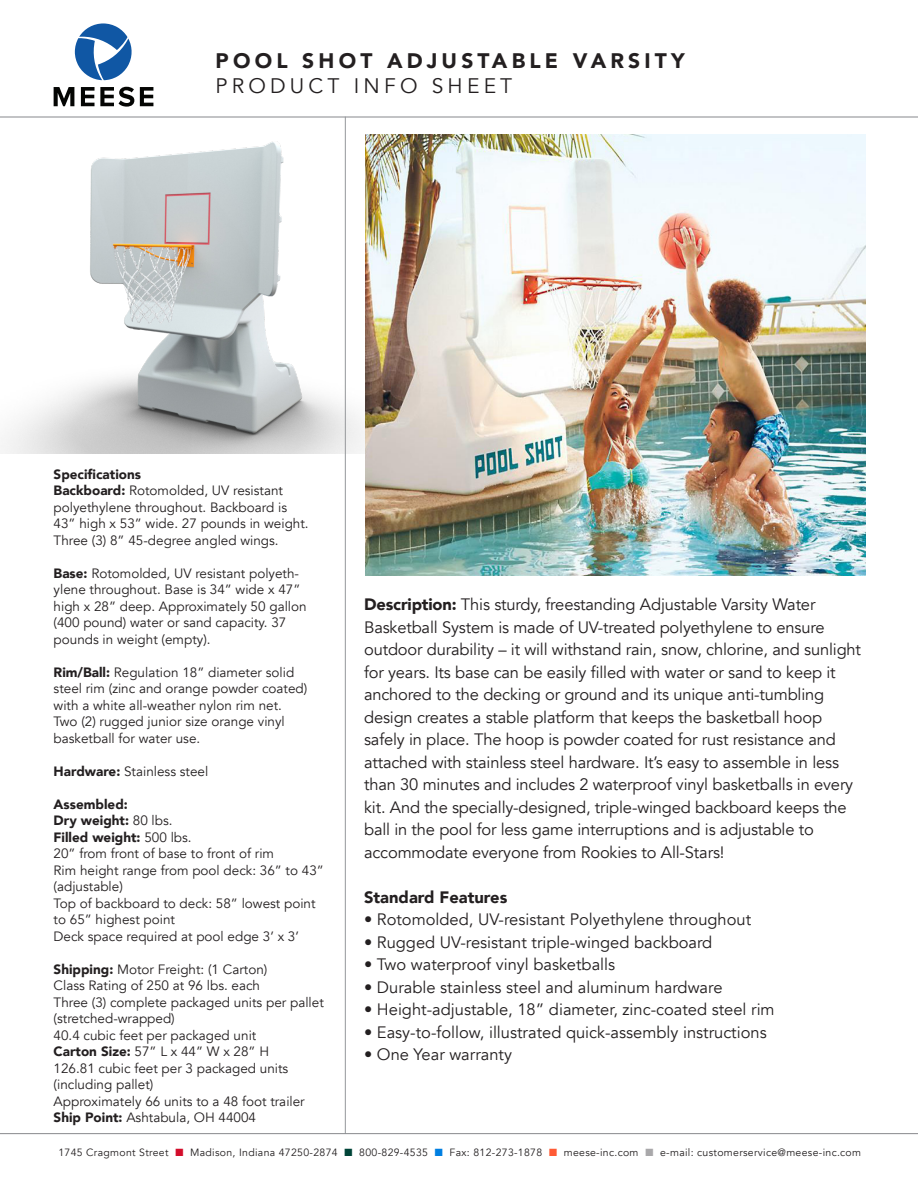
<style>
.page{position:relative;width:918px;height:1188px;background:#fff}
.page>*{position:absolute;margin:0;border:0;box-sizing:border-box;transform-origin:0 0}
.t1{font:900 21px "Avenir";letter-spacing:.2em;color:#231f20}
.t2{font:21px "Avenir";letter-spacing:.2em;color:#231f20}
.t3{font:16.5px/22.5px "Avenir";letter-spacing:-.01em;color:#231f20}
.t4{font:900 16.5px "Avenir";color:#231f20}
.t5{font:13.5px/16.5px "Avenir";color:#231f20}
.t6{font:900 13.5px "Avenir";color:#231f20}
.t7{font:10.5px "Avenir";letter-spacing:.03em;color:#231f20}
.s1{font-weight:900}
.s2{font-weight:400}
.s3{color:#d30d2b}
.s4{color:#004438}
.s5{color:#007fe1}
.s6{color:#ff5b35}
.s7{color:#a9a8aa}
</style>
<div class="page">
<img style="left:1px;top:135px;width:365px;height:319px">
<hr style="left:0;top:117px;width:918px;height:1px;background:#87898c">
<hr style="left:345px;top:117px;width:1px;height:1017px;background:#95979a">
<hr style="left:0;top:1133px;width:918px;height:1px;background:#87898c">
<img style="left:366px;top:135px;width:499px;height:441px">
<svg style="left:54px;top:87px;width:20px;height:19px"></svg>
<svg style="left:81px;top:87px;width:53px;height:20px"></svg>
<svg style="left:140px;top:87px;width:13px;height:19px"></svg>
<svg style="left:75px;top:23px;width:57px;height:57px"></svg>
<p class="t1" style="left:216px;top:43px;width:471px">POOL SHOT ADJUSTABLE VARSITY</p>
<p class="t2" style="left:216px;top:74px;width:298px">PRODUCT INFO SHEET</p>
<p class="t6" style="left:54px;top:463px;width:89px">Specifications</p>
<p class="t5" style="left:54px;top:483px;width:231px"><span class="s1">Backboard:</span> Rotomolded, UV resistant</p>
<p class="t5" style="left:54px;top:499px;width:235px">polyethylene throughout. Backboard is</p>
<p class="t5" style="left:54px;top:516px;width:257px">43” high x 53” wide. 27 pounds in weight.</p>
<p class="t5" style="left:54px;top:532px;width:227px">Three (3) 8” 45-degree angled wings.</p>
<p class="t5" style="left:54px;top:565px;width:255px"><span class="s1">Base:</span> Rotomolded, UV resistant polyeth&shy;ylene throughout. Base is 34” wide x 47” high x 28” deep. Approximately 50 gallon</p>
<p class="t5" style="left:54px;top:615px;width:234px">(400 pound) water or sand capacity. 37 pounds in weight (empty).</p>
<p class="t5" style="left:54px;top:664px;width:255px"><span class="s1">Rim/Ball:</span> Regulation 18” diameter solid steel rim (zinc and orange powder coated) with a white all-weather nylon rim net.</p>
<p class="t5" style="left:54px;top:714px;width:233px">Two (2) rugged junior size orange vinyl</p>
<p class="t5" style="left:54px;top:730px;width:148px">basketball for water use.</p>
<p class="t5" style="left:54px;top:763px;width:156px"><span class="s1">Hardware:</span> Stainless steel</p>
<p class="t6" style="left:54px;top:793px;width:76px">Assembled:</p>
<p class="t6" style="left:54px;top:809px;width:121px">Dry weight: <span class="s2">80 lbs.</span></p>
<p class="t6" style="left:54px;top:826px;width:140px">Filled weight: <span class="s2">500 lbs.</span></p>
<p class="t5" style="left:54px;top:846px;width:222px">20” from front of base to front of rim</p>
<p class="t5" style="left:54px;top:862px;width:272px">Rim height range from pool deck: 36” to 43” (adjustable)</p>
<p class="t5" style="left:54px;top:895px;width:264px">Top of backboard to deck: 58” lowest point to 65” highest point</p>
<p class="t5" style="left:54px;top:928px;width:247px">Deck space required at pool edge 3’ x 3’</p>
<p class="t5" style="left:54px;top:961px;width:215px"><span class="s1">Shipping:</span> Motor Freight: (1 Carton)</p>
<p class="t5" style="left:54px;top:978px;width:208px">Class Rating of 250 at 96 lbs. each</p>
<p class="t5" style="left:54px;top:994px;width:272px">Three (3) complete packaged units per pallet (stretched-wrapped)</p>
<p class="t5" style="left:54px;top:1027px;width:204px">40.4 cubic feet per packaged unit</p>
<p class="t5" style="left:54px;top:1044px;width:217px"><span class="s1">Carton Size:</span> 57” L x 44” W x 28” H</p>
<p class="t5" style="left:54px;top:1060px;width:236px">126.81 cubic feet per 3 packaged units (including pallet)</p>
<p class="t5" style="left:54px;top:1093px;width:253px">Approximately 66 units to a 48 foot trailer</p>
<p class="t5" style="left:54px;top:1110px;width:204px"><span class="s1">Ship Point:</span> Ashtabula, OH 44004</p>
<p class="t7" style="left:58px;top:1146px;width:804px">1745 Cragmont Street <span class="s3">■</span> Madison, Indiana 47250-2874 <span class="s4">■</span> 800-829-4535 <span class="s5">■</span> Fax: 812-273-1878 <span class="s6">■</span> meese-inc.com <span class="s7">■</span> e-mail: customerservice@meese-inc.com</p>
<p class="t3" style="left:364px;top:594px;width:499px"><span class="s1">Description:</span> This sturdy, freestanding Adjustable Varsity Water Basketball System is made of UV-treated polyethylene to ensure outdoor durability – it will withstand rain, snow, chlorine, and sunlight for years. Its base can be easily filled with water or sand to keep it anchored to the decking or ground and its unique anti-tumbling</p>
<p class="t3" style="left:364px;top:706px;width:460px">design creates a stable platform that keeps the basketball hoop</p>
<p class="t3" style="left:364px;top:729px;width:473px">safely in place. The hoop is powder coated for rust resistance and</p>
<p class="t3" style="left:364px;top:751px;width:491px">attached with stainless steel hardware. It’s easy to assemble in less than 30 minutes and includes 2 waterproof vinyl basketballs in every kit. And the specially-designed, triple-winged backboard keeps the ball in the pool for less game interruptions and is adjustable to</p>
<p class="t3" style="left:364px;top:841px;width:362px">accommodate everyone from Rookies to All-Stars!</p>
<p class="t4" style="left:364px;top:883px;width:145px">Standard Features</p>
<p class="t3" style="left:364px;top:909px;width:389px">• Rotomolded, UV-resistant Polyethylene throughout</p>
<p class="t3" style="left:364px;top:931px;width:350px">• Rugged UV-resistant triple-winged backboard</p>
<p class="t3" style="left:364px;top:954px;width:253px">• Two waterproof vinyl basketballs</p>
<p class="t3" style="left:364px;top:976px;width:360px">• Durable stainless steel and aluminum hardware</p>
<p class="t3" style="left:364px;top:999px;width:412px">• Height-adjustable, 18” diameter, zinc-coated steel rim</p>
<p class="t3" style="left:364px;top:1021px;width:404px">• Easy-to-follow, illustrated quick-assembly instructions</p>
<p class="t3" style="left:364px;top:1044px;width:149px">• One Year warranty</p>
</div>
